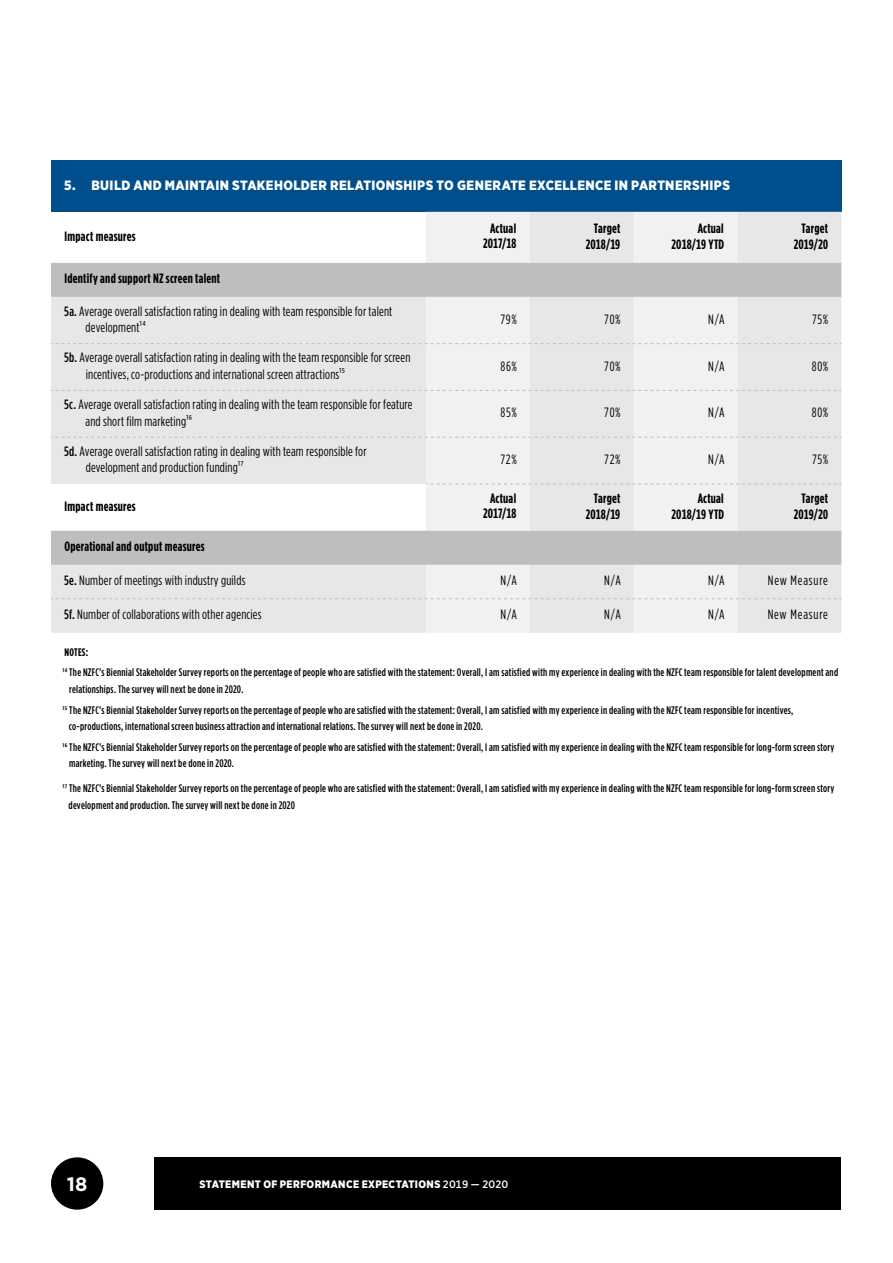
<style>
.page{position:relative;width:893px;height:1263px;background:#fff}
.page>*{position:absolute;margin:0;border:0;box-sizing:border-box;transform-origin:0 0}
.t1{font:700 19.5px "Gotham";color:#fff}
.t2{font:13.5px/16.5px "Gotham Condensed";letter-spacing:.015em;color:#000}
.t3{font:700 13.5px/16.5px "Gotham Condensed";letter-spacing:.02em;color:#000;text-align:center}
.t4{font:900 13.5px "Gotham Narrow";letter-spacing:.03em;color:#fff}
.t5{font:13.5px "Gotham Condensed";letter-spacing:.06em;color:#000}
.t6{font:500 10.95px/16.5px "Gotham Condensed";letter-spacing:.025em;color:#000}
.t7{font:700 10.95px "Gotham Condensed";letter-spacing:.025em;color:#000}
.t8{font:900 10.8px "Gotham Narrow";letter-spacing:.035em;color:#fff}
.s1{font-weight:500}
</style>
<div class="page">
<div style="left:51px;top:1157px;width:52px;height:53px;background:#000;border-radius:50%"></div>
<div style="left:155px;top:1158px;width:686px;height:52px;background:#000"></div>
<div style="left:51px;top:161px;width:790px;height:51px;background:#004f8c"></div>
<svg style="left:51px;top:212px;width:790px;height:421px;fill:#e6e7e8"></svg>
<svg style="left:51px;top:263px;width:790px;height:302px;fill:#e6e7e8"></svg>
<svg style="left:51px;top:343px;width:790px;height:1px"></svg>
<svg style="left:51px;top:437px;width:790px;height:1px"></svg>
<svg style="left:51px;top:390px;width:790px;height:1px"></svg>
<svg style="left:426px;top:484px;width:415px;height:1px"></svg>
<svg style="left:51px;top:598px;width:790px;height:1px"></svg>
<p class="t4" style="left:64px;top:176px;width:667px">5. BUILD AND MAINTAIN STAKEHOLDER RELATIONSHIPS TO GENERATE EXCELLENCE IN PARTNERSHIPS</p>
<p class="t3" style="left:65px;top:228px;width:73px">Impact measures</p>
<p class="t3" style="left:483px;top:221px;width:35px;line-height:15px">Actual<br>2017/18</p>
<p class="t3" style="left:586px;top:220px;width:36px;text-align:right">Target<br>2018/19</p>
<p class="t3" style="left:672px;top:220px;width:54px;text-align:right">Actual<br>2018/19 YTD</p>
<p class="t3" style="left:794px;top:220px;width:36px">Target<br>2019/20</p>
<p class="t3" style="left:65px;top:270px;width:157px">Identify and support NZ screen talent</p>
<p class="t2" style="left:86px;top:302px;width:308px;text-indent:-21px"><span class="s1">5a.</span> Average overall satisfaction rating in dealing with team responsible for talent development¹⁴</p>
<p class="t2" style="left:500px;top:311px;width:18px">79%</p>
<p class="t2" style="left:604px;top:311px;width:18px">70%</p>
<p class="t2" style="left:708px;top:311px;width:18px">N/A</p>
<p class="t2" style="left:812px;top:311px;width:17px">75%</p>
<p class="t2" style="left:86px;top:349px;width:326px;text-indent:-21px"><span class="s1">5b.</span> Average overall satisfaction rating in dealing with the team responsible for screen incentives, co-productions and international screen attractions¹⁵</p>
<p class="t2" style="left:500px;top:357px;width:18px">86%</p>
<p class="t2" style="left:604px;top:357px;width:18px">70%</p>
<p class="t2" style="left:708px;top:357px;width:18px">N/A</p>
<p class="t2" style="left:812px;top:357px;width:18px">80%</p>
<p class="t2" style="left:85px;top:396px;width:329px;text-indent:-21px"><span class="s1">5c.</span> Average overall satisfaction rating in dealing with the team responsible for feature and short film marketing¹⁶</p>
<p class="t2" style="left:501px;top:404px;width:18px">85%</p>
<p class="t2" style="left:604px;top:404px;width:18px">70%</p>
<p class="t2" style="left:708px;top:404px;width:18px">N/A</p>
<p class="t2" style="left:812px;top:404px;width:18px">80%</p>
<p class="t2" style="left:86px;top:443px;width:282px;text-indent:-21px"><span class="s1">5d.</span> Average overall satisfaction rating in dealing with team responsible for development and production funding¹⁷</p>
<p class="t2" style="left:500px;top:451px;width:18px">72%</p>
<p class="t2" style="left:604px;top:451px;width:18px">72%</p>
<p class="t2" style="left:708px;top:451px;width:18px">N/A</p>
<p class="t2" style="left:812px;top:451px;width:17px">75%</p>
<p class="t3" style="left:65px;top:498px;width:73px">Impact measures</p>
<p class="t3" style="left:483px;top:491px;width:35px;line-height:15px">Actual<br>2017/18</p>
<p class="t3" style="left:586px;top:490px;width:36px;text-align:right">Target<br>2018/19</p>
<p class="t3" style="left:672px;top:490px;width:54px;text-align:right">Actual<br>2018/19 YTD</p>
<p class="t3" style="left:794px;top:490px;width:36px">Target<br>2019/20</p>
<p class="t3" style="left:64px;top:538px;width:142px">Operational and output measures</p>
<p class="t2" style="left:64px;top:572px;width:183px"><span class="s1">5e.</span> Number of meetings with industry guilds</p>
<p class="t2" style="left:500px;top:572px;width:18px">N/A</p>
<p class="t2" style="left:604px;top:572px;width:18px">N/A</p>
<p class="t2" style="left:708px;top:572px;width:18px">N/A</p>
<p class="t5" style="left:768px;top:573px;width:62px">New Measure</p>
<p class="t2" style="left:64px;top:606px;width:199px"><span class="s1">5f.</span> Number of collaborations with other agencies</p>
<p class="t2" style="left:500px;top:606px;width:18px">N/A</p>
<p class="t2" style="left:604px;top:606px;width:18px">N/A</p>
<p class="t2" style="left:708px;top:606px;width:18px">N/A</p>
<p class="t5" style="left:768px;top:607px;width:62px">New Measure</p>
<p class="t7" style="left:65px;top:645px;width:25px">NOTES:</p>
<p class="t6" style="left:69px;top:664px;width:770px;text-indent:-7px">14 The NZFC’s Biennial Stakeholder Survey reports on the percentage of people who are satisfied with the statement: Overall, I am satisfied with my experience in dealing with the NZFC team responsible for talent development and relationships. The survey will next be done in 2020.</p>
<p class="t6" style="left:69px;top:701px;width:726px;text-indent:-6px">15 The NZFC’s Biennial Stakeholder Survey reports on the percentage of people who are satisfied with the statement: Overall, I am satisfied with my experience in dealing with the NZFC team responsible for incentives, co-productions, international screen business attraction and international relations. The survey will next be done in 2020.</p>
<p class="t6" style="left:69px;top:739px;width:767px;text-indent:-7px">16 The NZFC’s Biennial Stakeholder Survey reports on the percentage of people who are satisfied with the statement: Overall, I am satisfied with my experience in dealing with the NZFC team responsible for long-form screen story marketing. The survey will next be done in 2020.</p>
<p class="t6" style="left:69px;top:780px;width:767px;text-indent:-6px">17 The NZFC’s Biennial Stakeholder Survey reports on the percentage of people who are satisfied with the statement: Overall, I am satisfied with my experience in dealing with the NZFC team responsible for long-form screen story development and production. The survey will next be done in 2020</p>
<h1 class="t1" style="left:67px;top:1171px;width:22px">18</h1>
<p class="t8" style="left:199px;top:1177px;width:310px">STATEMENT OF PERFORMANCE EXPECTATIONS <span class="s1">2019 — 2020</span></p>
</div>
